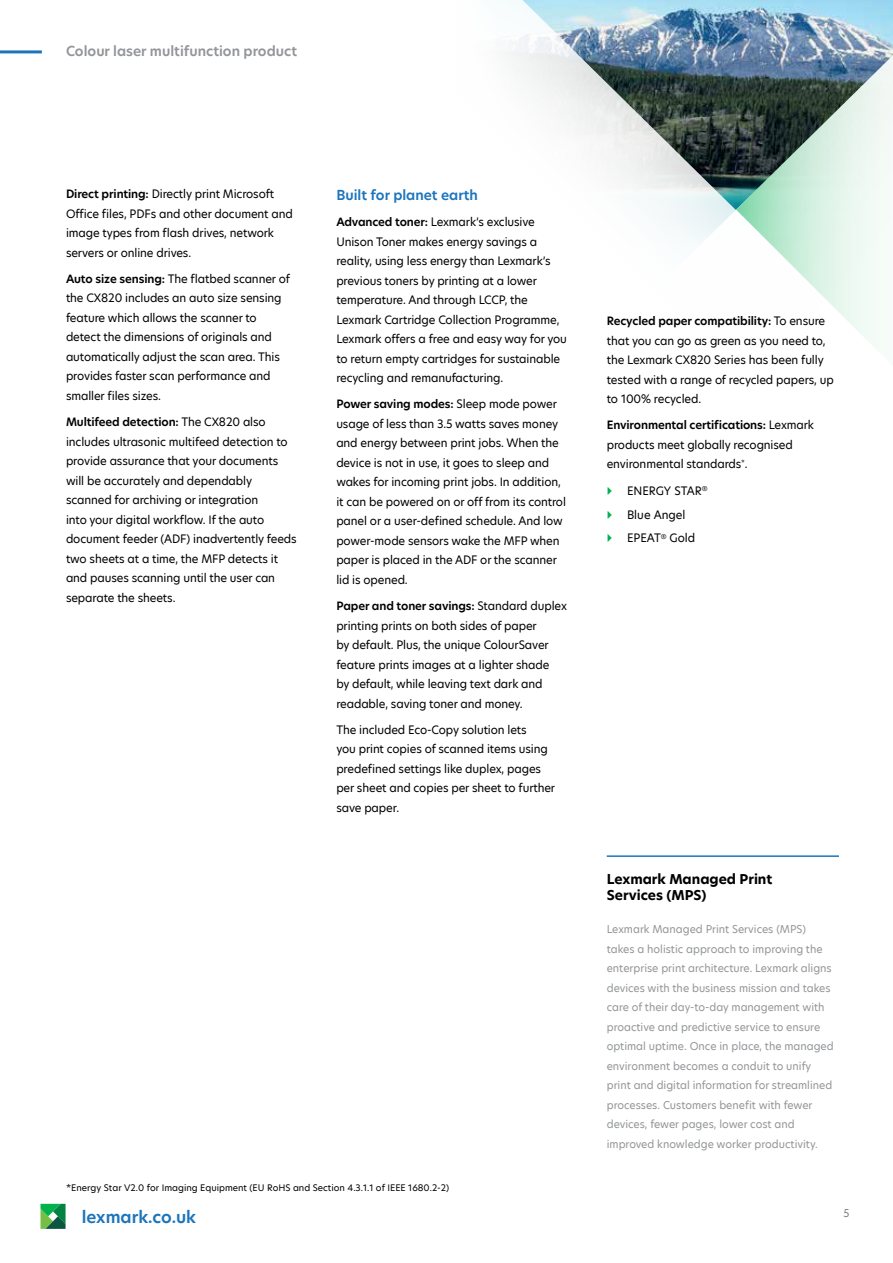
<style>
.page{position:relative;width:893px;height:1263px;background:#fff}
.page>*{position:absolute;margin:0;border:0;box-sizing:border-box;transform-origin:0 0}
.t1{font:600 16.5px "TP Hero";color:#1c75bc}
.t2{font:700 13.5px/16.2px "TP Hero";color:#000}
.t3{font:600 13.5px "TP Hero";color:#939598}
.t4{font:600 13.5px "TP Hero";color:#1c75bc}
.t5{font:11.25px/19.5px "TP Hero";letter-spacing:-.01em;color:#000}
.t6{font:10.5px/19.5px "TP Hero";color:#939598}
.t7{font:10.5px "TP Hero";color:#7e7e85}
.t8{font:8.7px "TP Hero";color:#000}
.s1{font-weight:600}
</style>
<div class="page">
<hr style="left:0;top:50px;width:42px;height:3px;background:#1c75bc">
<svg style="left:41px;top:1204px;width:25px;height:25px"></svg>
<img style="left:505px;top:0;width:388px;height:244px">
<svg style="left:736px;top:40px;width:157px;height:309px"></svg>
<hr style="left:607px;top:855px;width:232px;height:2px;background:#1c75bc">
<p class="t3" style="left:66px;top:42px;width:233px">Colour laser multifunction product</p>
<p class="t5" style="left:66px;top:184px;width:228px"><span class="s1">Direct printing:</span> Directly print Microsoft Office files, PDFs and other document and image types from flash drives, network servers or online drives.</p>
<p class="t5" style="left:66px;top:269px;width:225px"><span class="s1">Auto size sensing:</span> The flatbed scanner of the CX820 includes an auto size sensing feature which allows the scanner to detect the dimensions of originals and automatically adjust the scan area. This provides faster scan performance and smaller files sizes.</p>
<p class="t5" style="left:66px;top:412px;width:232px"><span class="s1">Multifeed detection:</span> The CX820 also includes ultrasonic multifeed detection to provide assurance that your documents will be accurately and dependably scanned for archiving or integration<br>into your digital workflow. If the auto document feeder (ADF) inadvertently feeds two sheets at a time, the MFP detects it and pauses scanning until the user can separate the sheets.</p>
<p class="t4" style="left:336px;top:186px;width:143px">Built for planet earth</p>
<p class="t5" style="left:336px;top:212px;width:232px"><span class="s1">Advanced toner:</span> Lexmark’s exclusive Unison Toner makes energy savings a reality, using less energy than Lexmark’s previous toners by printing at a lower temperature. And through LCCP, the Lexmark Cartridge Collection Programme, Lexmark offers a free and easy way for you to return empty cartridges for sustainable recycling and remanufacturing.</p>
<p class="t5" style="left:336px;top:394px;width:231px"><span class="s1">Power saving modes:</span> Sleep mode power usage of less than 3.5 watts saves money and energy between print jobs. When the device is not in use, it goes to sleep and wakes for incoming print jobs. In addition, it can be powered on or off from its control panel or a user-defined schedule. And low power-mode sensors wake the MFP when paper is placed in the ADF or the scanner lid is opened.</p>
<p class="t5" style="left:336px;top:596px;width:232px"><span class="s1">Paper and toner savings:</span> Standard duplex printing prints on both sides of paper<br>by default. Plus, the unique ColourSaver feature prints images at a lighter shade<br>by default, while leaving text dark and readable, saving toner and money.</p>
<p class="t5" style="left:336px;top:720px;width:220px">The included Eco-Copy solution lets<br>you print copies of scanned items using predefined settings like duplex, pages per sheet and copies per sheet to further save paper.</p>
<p class="t8" style="left:66px;top:1182px;width:385px">*Energy Star V2.0 for Imaging Equipment (EU RoHS and Section 4.3.1.1 of IEEE 1680.2-2)</p>
<h1 class="t1" style="left:82px;top:1206px;width:116px">lexmark.co.uk</h1>
<p class="t5" style="left:607px;top:311px;width:228px"><span class="s1">Recycled paper compatibility:</span> To ensure that you can go as green as you need to, the Lexmark CX820 Series has been fully tested with a range of recycled papers, up to 100% recycled.</p>
<p class="t5" style="left:607px;top:415px;width:209px"><span class="s1">Environmental certifications:</span> Lexmark products meet globally recognised environmental standards<sup>*</sup>.</p>
<p class="t5" style="left:627px;top:478px;width:82px;line-height:23.9px">ENERGY STAR<sup>®<br></sup>Blue Angel<br>EPEAT<sup>®</sup> Gold</p>
<p class="t2" style="left:607px;top:871px;width:167px">Lexmark Managed Print<br>Services (MPS)</p>
<p class="t6" style="left:607px;top:919px;width:228px">Lexmark Managed Print Services (MPS) takes a holistic approach to improving the enterprise print architecture. Lexmark aligns devices with the business mission and takes care of their day-to-day management with proactive and predictive service to ensure optimal uptime. Once in place, the managed environment becomes a conduit to unify print and digital information for streamlined processes. Customers benefit with fewer devices, fewer pages, lower cost and improved knowledge worker productivity.</p>
<p class="t7" style="left:843px;top:1206px;width:7px">5</p>
</div>
